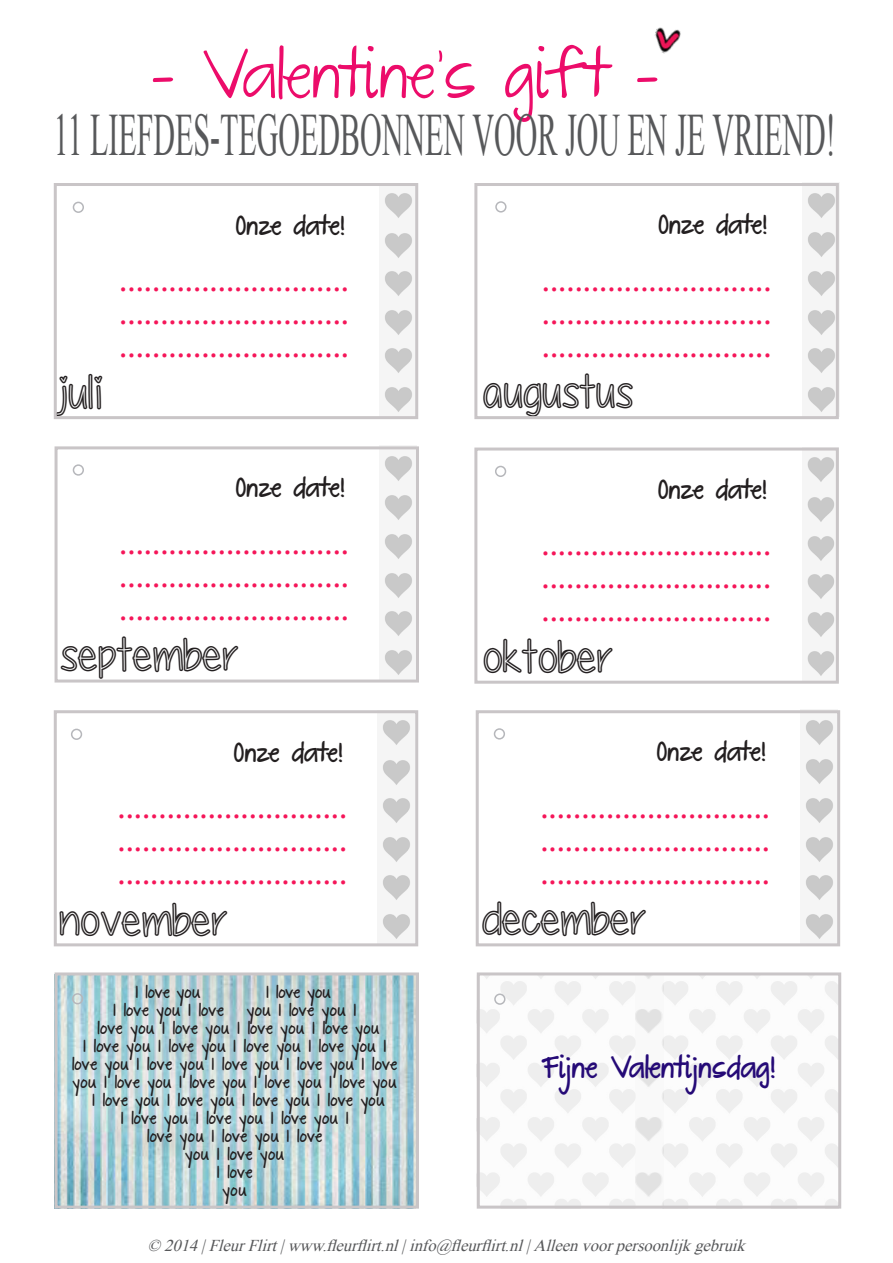
<style>
.page{position:relative;width:893px;height:1263px;background:#fff}
.page>*{position:absolute;margin:0;border:0;box-sizing:border-box;transform-origin:0 0}
.t1{font:60px "Iskoola Pota";color:#57585a;scale:.5 1}
.t2{font:58.5px "The Great Escape";color:#ec0c6a}
.t3{font:46.5px "My First Crush Hollow";color:#231f20}
.t4{font:36px "Minion Pro";color:#f51659}
.t5{font:700 27px "The Great Escape";color:#250a77}
.t6{font:700 24px "The Great Escape";color:#231f20}
.t7{font:italic 16.5px "Iskoola Pota";color:#57585a}
.t8{font:700 15px/18px "The Great Escape";letter-spacing:.02em;color:#231f20}
</style>
<div class="page">
<div style="left:73px;top:202px;width:11px;height:11px;border:2px solid #b6b7bb;border-radius:50%"></div>
<img style="left:384px;top:347px;width:29px;height:66px">
<img style="left:384px;top:192px;width:29px;height:67px">
<img style="left:384px;top:270px;width:29px;height:66px">
<div style="left:495px;top:201px;width:12px;height:12px;border:2px solid #b6b7bb;border-radius:50%"></div>
<img style="left:807px;top:347px;width:28px;height:66px">
<img style="left:807px;top:192px;width:28px;height:144px">
<div style="left:73px;top:464px;width:11px;height:12px;border:2px solid #b6b7bb;border-radius:50%"></div>
<img style="left:384px;top:610px;width:29px;height:66px">
<img style="left:384px;top:455px;width:29px;height:144px">
<div style="left:495px;top:466px;width:11px;height:11px;border:2px solid #b6b7bb;border-radius:50%"></div>
<img style="left:807px;top:611px;width:28px;height:66px">
<img style="left:807px;top:456px;width:28px;height:144px">
<div style="left:71px;top:729px;width:11px;height:11px;border:2px solid #b6b7bb;border-radius:50%"></div>
<img style="left:382px;top:874px;width:29px;height:66px">
<img style="left:382px;top:719px;width:29px;height:144px">
<div style="left:494px;top:728px;width:11px;height:11px;border:2px solid #b6b7bb;border-radius:50%"></div>
<img style="left:805px;top:874px;width:29px;height:66px">
<img style="left:805px;top:719px;width:29px;height:144px">
<img style="left:59px;top:976px;width:356px;height:228px">
<div style="left:72px;top:993px;width:11px;height:11px;border:2px solid #b6b7bb;border-radius:50%"></div>
<img style="left:636px;top:976px;width:202px;height:233px">
<div style="left:494px;top:993px;width:11px;height:12px;border:2px solid #b6b7bb;border-radius:50%"></div>
<div style="left:54px;top:183px;width:364px;height:236px;border:3px solid #c9c5c7"></div>
<div style="left:474px;top:183px;width:365px;height:236px;border:3px solid #c9c5c7"></div>
<div style="left:55px;top:446px;width:364px;height:236px;border:3px solid #c9c5c7"></div>
<div style="left:474px;top:447px;width:365px;height:237px;border:3px solid #c9c5c7"></div>
<div style="left:54px;top:710px;width:364px;height:236px;border:3px solid #c9c5c7"></div>
<div style="left:476px;top:710px;width:364px;height:236px;border:3px solid #c9c5c7"></div>
<div style="left:55px;top:972px;width:364px;height:236px;border:3px solid #c9c5c7"></div>
<div style="left:477px;top:972px;width:364px;height:236px;border:3px solid #c9c5c7"></div>
<img style="left:655px;top:27px;width:26px;height:27px">
<p class="t2" style="left:152px;top:44px;width:508px">- Valentine’s gift -</p>
<p class="t1" style="left:54px;top:101px;width:1566px">11 LIEFDES-TEGOEDBONNEN VOOR JOU EN JE VRIEND!</p>
<p class="t6" style="left:236px;top:212px;width:110px">Onze date!</p>
<p class="t3" style="left:60px;top:365px;width:43px">juli</p>
<p class="t4" style="left:119px;top:255px;width:231px">............................</p>
<p class="t4" style="left:119px;top:288px;width:231px">............................</p>
<p class="t4" style="left:119px;top:321px;width:231px">............................</p>
<p class="t6" style="left:236px;top:475px;width:110px">Onze date!</p>
<p class="t4" style="left:119px;top:518px;width:231px">............................</p>
<p class="t4" style="left:119px;top:551px;width:231px">............................</p>
<p class="t4" style="left:119px;top:584px;width:231px">............................</p>
<p class="t3" style="left:60px;top:627px;width:180px">september</p>
<p class="t6" style="left:234px;top:739px;width:110px">Onze date!</p>
<p class="t4" style="left:117px;top:782px;width:231px">............................</p>
<p class="t4" style="left:117px;top:815px;width:231px">............................</p>
<p class="t4" style="left:117px;top:848px;width:231px">............................</p>
<p class="t3" style="left:58px;top:892px;width:171px">november</p>
<p class="t8" style="left:136px;top:984px;width:66px">I love you</p>
<p class="t8" style="left:266px;top:984px;width:66px">I love you</p>
<p class="t8" style="left:113px;top:1002px;width:112px">I love you I love</p>
<p class="t8" style="left:247px;top:1002px;width:110px">you I love you I</p>
<p class="t8" style="left:98px;top:1020px;width:283px">love you I love you I love you I love you</p>
<p class="t8" style="left:84px;top:1038px;width:304px">I love you I love you I love you I love you I</p>
<p class="t8" style="left:72px;top:1056px;width:327px">love you I love you I love you I love you I love you I love you I love you I love you I love you</p>
<p class="t8" style="left:92px;top:1092px;width:294px">I love you I love you I love you I love you</p>
<p class="t8" style="left:121px;top:1110px;width:229px">I love you I love you I love you I</p>
<p class="t8" style="left:147px;top:1128px;width:177px">love you I love you I love</p>
<p class="t8" style="left:185px;top:1146px;width:100px">you I love you</p>
<p class="t8" style="left:217px;top:1164px;width:37px">I love</p>
<p class="t8" style="left:223px;top:1182px;width:25px">you</p>
<p class="t6" style="left:658px;top:212px;width:110px">Onze date!</p>
<p class="t4" style="left:542px;top:255px;width:231px">............................</p>
<p class="t4" style="left:542px;top:288px;width:231px">............................</p>
<p class="t4" style="left:542px;top:321px;width:231px">............................</p>
<p class="t3" style="left:482px;top:364px;width:151px">augustus</p>
<p class="t6" style="left:658px;top:476px;width:110px">Onze date!</p>
<p class="t4" style="left:541px;top:520px;width:231px">............................</p>
<p class="t4" style="left:541px;top:553px;width:231px">............................</p>
<p class="t4" style="left:541px;top:586px;width:231px">............................</p>
<p class="t3" style="left:482px;top:629px;width:132px">oktober</p>
<p class="t6" style="left:657px;top:739px;width:110px">Onze date!</p>
<p class="t4" style="left:540px;top:782px;width:231px">............................</p>
<p class="t4" style="left:540px;top:815px;width:231px">............................</p>
<p class="t4" style="left:540px;top:848px;width:231px">............................</p>
<p class="t3" style="left:481px;top:891px;width:166px">december</p>
<p class="t5" style="left:541px;top:1053px;width:235px">Fijne Valentijnsdag!</p>
<p class="t7" style="left:148px;top:1236px;width:604px">© 2014|FleurFlirt|www.fleurflirt.nl|info@fleurflirt.nl|Alleenvoorp ersoonlijkgebruik</p>
</div>
